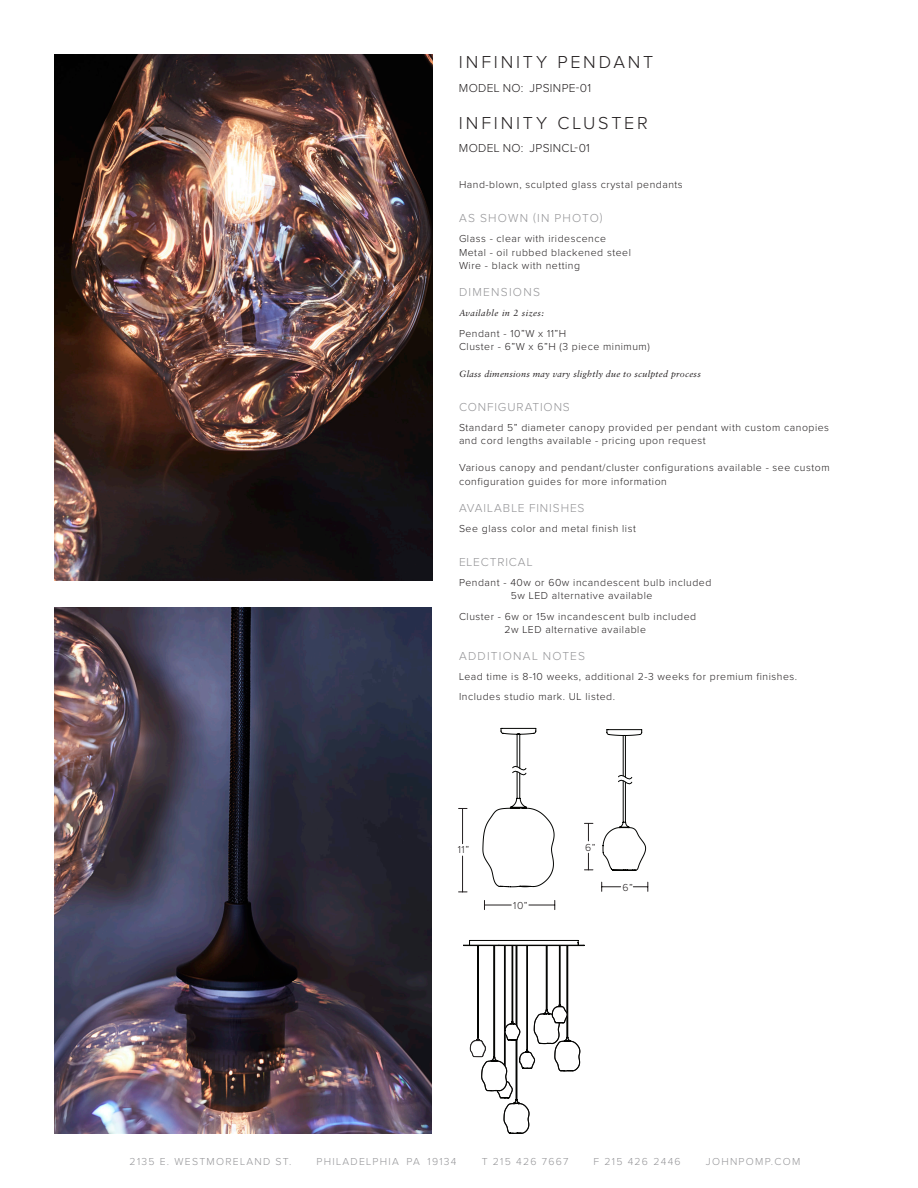
<style>
.page{position:relative;width:918px;height:1188px;background:#fff}
.page>*{position:absolute;margin:0;border:0;box-sizing:border-box;transform-origin:0 0}
.t1{font:300 18px "Proxima Nova";letter-spacing:.155em;color:#231f20}
.SUB_HEAD{font:300 12px "Proxima Nova";letter-spacing:.105em;color:#959598}
.BODY_COPY_1{font:300 12px "Proxima Nova";letter-spacing:.075em;color:#959598}
.t2{font:300 12px "Proxima Nova";letter-spacing:.025em;color:#231f20}
.BODY_COPY_1-2{font:300 10.5px/13.5px "Proxima Nova";letter-spacing:.05em;color:#231f20}
.t3{font:300 10.5px "Proxima Nova";letter-spacing:.12em;color:#959598}
.BOLD_SUB_HEAD{font:300 10.5px "Proxima Nova";color:#231f20}
.BODY_COPY_1-3{font:italic 9px "Sabon LT Pro";letter-spacing:.025em;color:#231f20}
.BODY_COPY_1-4{font:italic 9px "Sabon LT Pro";letter-spacing:.05em;color:#231f20}
</style>
<div class="page">
<img style="left:54px;top:608px;width:378px;height:525px">
<img style="left:54px;top:54px;width:378px;height:526px">
<svg style="left:484px;top:900px;width:27px;height:10px"></svg>
<svg style="left:529px;top:900px;width:27px;height:10px"></svg>
<hr style="left:462px;top:809px;width:1px;height:35px;background:#231f20">
<hr style="left:462px;top:856px;width:1px;height:36px;background:#231f20">
<svg style="left:483px;top:728px;width:166px;height:163px"></svg>
<svg style="left:463px;top:940px;width:121px;height:194px"></svg>
<p class="t1" style="left:459px;top:54px;width:196px">INFINITY PENDANT</p>
<p class="t2" style="left:459px;top:82px;width:134px">MODEL NO: JPSINPE-01</p>
<p class="t1" style="left:459px;top:114px;width:190px">INFINITY CLUSTER</p>
<p class="t2" style="left:459px;top:142px;width:132px">MODEL NO: JPSINCL-01</p>
<p class="BODY_COPY_1-2" style="left:459px;top:178px;width:225px">Hand-blown, sculpted glass crystal pendants</p>
<p class="SUB_HEAD" style="left:459px;top:212px;width:145px">AS SHOWN (IN PHOTO)</p>
<p class="BODY_COPY_1-2" style="left:459px;top:232px;width:149px">Glass - clear with iridescence</p>
<p class="BODY_COPY_1-2" style="left:459px;top:246px;width:173px">Metal - oil rubbed blackened steel</p>
<p class="BODY_COPY_1-2" style="left:459px;top:259px;width:123px">Wire - black with netting</p>
<p class="SUB_HEAD" style="left:459px;top:287px;width:82px">DIMENSIONS</p>
<p class="BODY_COPY_1-4" style="left:459px;top:308px;width:87px">Available in 2 sizes:</p>
<p class="BODY_COPY_1-2" style="left:459px;top:327px;width:109px">Pendant - 10”W x 11”H</p>
<p class="BODY_COPY_1-2" style="left:459px;top:340px;width:192px">Cluster - 6”W x 6”H (3 piece minimum)</p>
<p class="BODY_COPY_1-3" style="left:459px;top:368px;width:243px">Glass dimensions may vary slightly due to sculpted process</p>
<p class="BODY_COPY_1" style="left:459px;top:401px;width:112px">CONFIGURATIONS</p>
<p class="BODY_COPY_1-2" style="left:459px;top:421px;width:372px">Standard 5” diameter canopy provided per pendant with custom canopies and cord lengths available - pricing upon request</p>
<p class="BODY_COPY_1-2" style="left:459px;top:461px;width:372px">Various canopy and pendant/cluster configurations available - see custom configuration guides for more information</p>
<p class="BODY_COPY_1" style="left:459px;top:502px;width:127px">AVAILABLE FINISHES</p>
<p class="BODY_COPY_1-2" style="left:459px;top:522px;width:178px">See glass color and metal finish list</p>
<p class="BODY_COPY_1" style="left:459px;top:556px;width:75px">ELECTRICAL</p>
<p class="BODY_COPY_1-2" style="left:459px;top:576px;width:254px">Pendant - 40w or 60w incandescent bulb included</p>
<p class="BODY_COPY_1-2" style="left:511px;top:590px;width:143px">5w LED alternative available</p>
<p class="BODY_COPY_1-2" style="left:459px;top:610px;width:239px;text-align:center">Cluster - 6w or 15w incandescent bulb included<br>2w LED alternative available</p>
<p class="SUB_HEAD" style="left:459px;top:651px;width:128px">ADDITIONAL NOTES</p>
<p class="BODY_COPY_1-2" style="left:459px;top:670px;width:340px">Lead time is 8-10 weeks, additional 2-3 weeks for premium finishes.</p>
<p class="BODY_COPY_1-2" style="left:459px;top:691px;width:158px">Includes studio mark. UL listed.</p>
<p class="BOLD_SUB_HEAD" style="left:458px;top:845px;width:13px">11”</p>
<p class="BOLD_SUB_HEAD" style="left:513px;top:900px;width:16px">10”</p>
<p class="BOLD_SUB_HEAD" style="left:585px;top:842px;width:12px">6”</p>
<p class="BOLD_SUB_HEAD" style="left:622px;top:883px;width:12px">6”</p>
<p class="t3" style="left:130px;top:1156px;width:163px">2135 E. WESTMORELAND ST.</p>
<p class="t3" style="left:317px;top:1156px;width:142px">PHILADELPHIA PA 19134</p>
<p class="t3" style="left:482px;top:1156px;width:88px">T 215 426 7667</p>
<p class="t3" style="left:594px;top:1156px;width:89px">F 215 426 2446</p>
<p class="t3" style="left:706px;top:1156px;width:96px">JOHNPOMP.COM</p>
</div>
